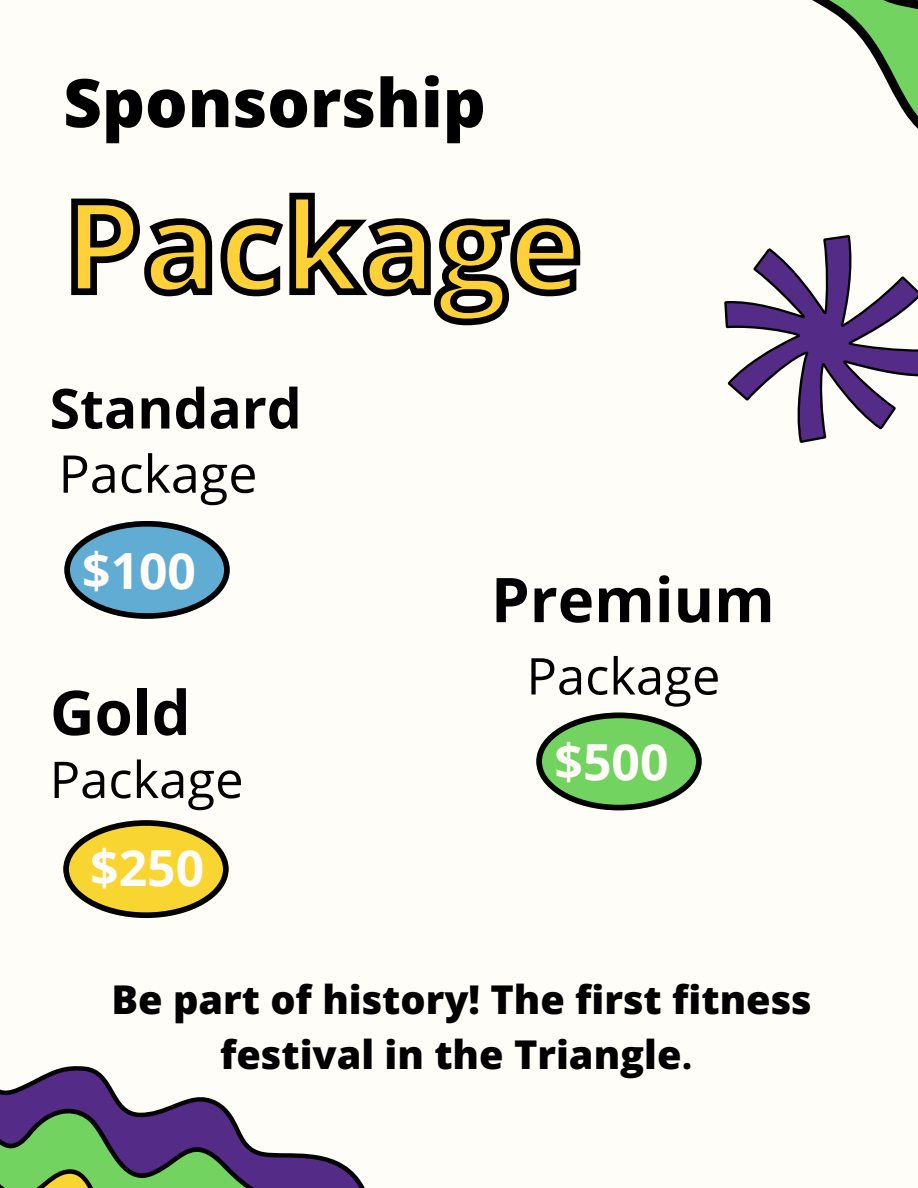
<style>
.page{position:relative;width:918px;height:1188px;background:#fffdf8}
.page>*{position:absolute;margin:0;border:0;box-sizing:border-box;transform-origin:0 0}
.t1{font:700 125.85px "Open Sans";color:#fdd137}
.t2{font:800 67.05px "Open Sans";color:#000}
.t3{font:700 61.65px "Open Sans";color:#000}
.t4{font:700 55.2px "Open Sans";color:#000}
.t5{font:52.05px "Open Sans";color:#000}
.t6{font:50.7px "Open Sans";color:#000}
.t7{font:700 49.95px "Open Sans";color:#fffdf8}
.t8{font:800 39.6px/55.2px "Open Sans";color:#000;text-align:center}
.s1{font-weight:700}
</style>
<div class="page">
<svg style="left:812px;top:0;width:106px;height:129px"></svg>
<svg style="left:71px;top:192px;width:510px;height:134px"></svg>
<svg style="left:724px;top:235px;width:194px;height:208px"></svg>
<svg style="left:64px;top:521px;width:166px;height:98px"></svg>
<svg style="left:0;top:1066px;width:365px;height:122px"></svg>
<svg style="left:63px;top:820px;width:166px;height:98px"></svg>
<svg style="left:536px;top:713px;width:166px;height:97px"></svg>
<p class="t2" style="left:63px;top:56px;width:424px">Sponsorship</p>
<p class="t1" style="left:63px;top:157px;width:520px">Package</p>
<p class="t4" style="left:50px;top:370px;width:254px">Standard</p>
<p class="t5" style="left:58px;top:437px;width:201px">Package</p>
<p class="t7" style="left:82px;top:535px;width:115px">$100</p>
<p class="t3" style="left:50px;top:669px;width:142px">Gold</p>
<p class="t6" style="left:50px;top:744px;width:195px">Package</p>
<p class="t7" style="left:90px;top:833px;width:115px">$250</p>
<p class="t3" style="left:491px;top:556px;width:285px">Premium</p>
<p class="t6" style="left:526px;top:640px;width:195px">Package</p>
<p class="t7" style="left:555px;top:727px;width:115px">$500</p>
<p class="t8" style="left:111px;top:971px;width:702px">Be part of history! The first fitness festival in the Triangle<span class="s1">.</span></p>
</div>
